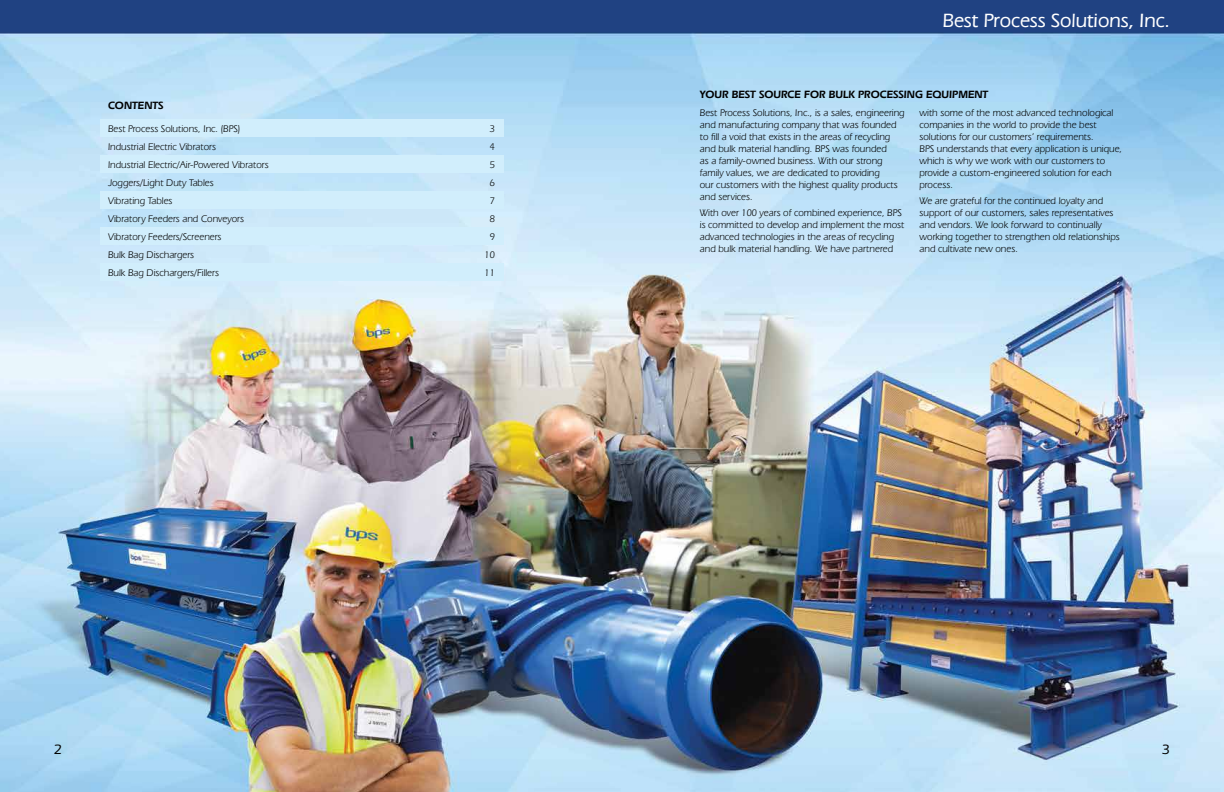
<style>
.page{position:relative;width:1224px;height:792px;background:#fff}
.page>*{position:absolute;margin:0;border:0;box-sizing:border-box;transform-origin:0 0}
.t1{font:500 20px "Eras IT Cby BT";color:#fff}
.t2{font:500 14px "Eras IT Cby BT";color:#000}
.t3{font:600 11px "Eras IT Cby BT";color:#000}
.t4{font:10px/12px "Eras IT Cby BT";color:#000}
</style>
<div class="page">
<img style="left:0;top:0;width:1224px;height:792px">
<div style="left:101px;top:119px;width:403px;height:17px;background:#d1eefc"></div>
<div style="left:101px;top:155px;width:403px;height:17px;background:#d1eefc"></div>
<div style="left:101px;top:192px;width:403px;height:17px;background:#d1eefc"></div>
<div style="left:101px;top:228px;width:403px;height:17px;background:#d1eefc"></div>
<div style="left:101px;top:264px;width:403px;height:17px;background:#d1eefc"></div>
<p class="t3" style="left:108px;top:99px;width:57px">CONTENTS</p>
<p class="t4" style="left:108px;top:122px;width:134px">Best Process Solutions, Inc. (BPS)</p>
<p class="t4" style="left:490px;top:122px;width:7px">3</p>
<p class="t4" style="left:108px;top:140px;width:110px">Industrial Electric Vibrators</p>
<p class="t4" style="left:490px;top:140px;width:7px">4</p>
<p class="t4" style="left:108px;top:158px;width:162px">Industrial Electric/Air-Powered Vibrators</p>
<p class="t4" style="left:490px;top:158px;width:7px">5</p>
<p class="t4" style="left:108px;top:176px;width:107px">Joggers/Light Duty Tables</p>
<p class="t4" style="left:490px;top:176px;width:7px">6</p>
<p class="t4" style="left:108px;top:194px;width:66px">Vibrating Tables</p>
<p class="t4" style="left:490px;top:194px;width:7px">7</p>
<p class="t4" style="left:108px;top:212px;width:138px">Vibratory Feeders and Conveyors</p>
<p class="t4" style="left:490px;top:212px;width:7px">8</p>
<p class="t4" style="left:108px;top:230px;width:115px">Vibratory Feeders/Screeners</p>
<p class="t4" style="left:490px;top:230px;width:7px">9</p>
<p class="t4" style="left:108px;top:248px;width:88px">Bulk Bag Dischargers</p>
<p class="t4" style="left:485px;top:248px;width:12px">10</p>
<p class="t4" style="left:108px;top:266px;width:113px">Bulk Bag Dischargers/Fillers</p>
<p class="t4" style="left:485px;top:266px;width:12px">11</p>
<h1 class="t1" style="left:943px;top:8px;width:229px">Best Process Solutions, Inc.</h1>
<p class="t3" style="left:700px;top:88px;width:290px">YOUR BEST SOURCE FOR BULK PROCESSING EQUIPMENT</p>
<p class="t4" style="left:700px;top:106px;width:206px">Best Process Solutions, Inc., is a sales, engineering and manufacturing company that was founded to fill a void that exists in the areas of recycling and bulk material handling. BPS was founded<br>as a family-owned business. With our strong family values, we are dedicated to providing<br>our customers with the highest quality products and services.</p>
<p class="t4" style="left:700px;top:207px;width:206px">With over 100 years of combined experience, BPS is committed to develop and implement the most advanced technologies in the areas of recycling and bulk material handling. We have partnered</p>
<p class="t4" style="left:920px;top:106px;width:204px">with some of the most advanced technological companies in the world to provide the best solutions for our customers’ requirements.<br>BPS understands that every application is unique, which is why we work with our customers to provide a custom-engineered solution for each process.</p>
<p class="t4" style="left:920px;top:195px;width:202px">We are grateful for the continued loyalty and support of our customers, sales representatives and vendors. We look forward to continually working together to strengthen old relationships and cultivate new ones.</p>
<h2 class="t2" style="left:54px;top:741px;width:9px">2</h2>
<h2 class="t2" style="left:1162px;top:741px;width:9px">3</h2>
</div>
